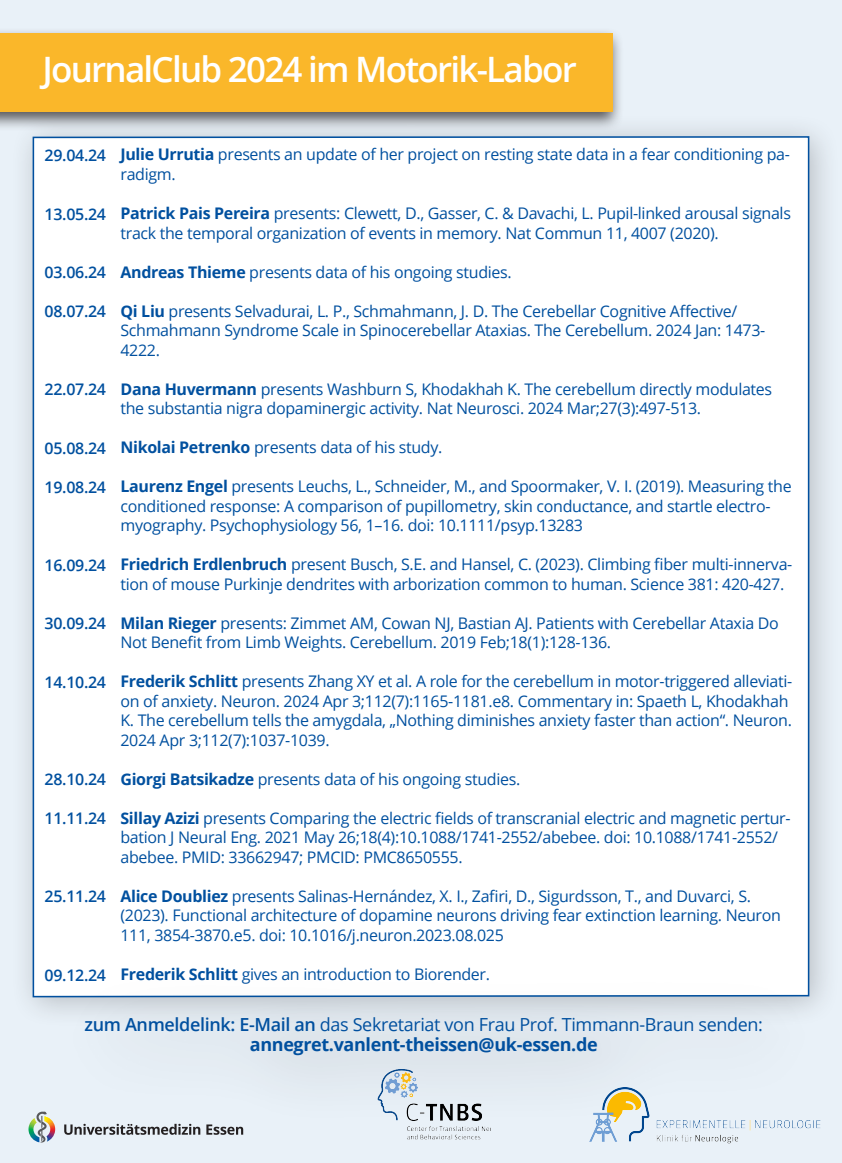
<style>
.page{position:relative;width:842px;height:1163px;background:#fff}
.page>*{position:absolute;margin:0;border:0;box-sizing:border-box;transform-origin:0 0}
.t1{font:600 35px "Open Sans";letter-spacing:-.05em;color:#fff}
.t2{font:600 26.05px "Open Sans";letter-spacing:-.05em;color:#01509f}
.t3{font:18px "Open Sans";letter-spacing:-.02em;color:#01509f}
.t4{font:700 18px "Open Sans";letter-spacing:-.02em;color:#01509f}
.t5{font:16px/19.5px "Open Sans";letter-spacing:-.02em;color:#01509f}
.t6{font:600 16px "Open Sans";letter-spacing:-.02em;color:#01509f}
.s1{font-weight:700}
.s2{font-weight:600}
</style>
<div class="page">
<div style="left:0;top:0;width:842px;height:1162px;background:#e9f1f8"></div>
<div style="left:9px;top:113px;width:832px;height:916px;background:#e4ecf2"></div>
<div style="left:32px;top:135px;width:778px;height:862px;background:#fff"></div>
<div style="left:0;top:27px;width:624px;height:105px;background:#231f20;opacity:.75"></div>
<div style="left:0;top:33px;width:612px;height:78px;background:#fab72a"></div>
<div style="left:52px;top:969px;width:775px;height:156px;background:#231f20;opacity:.5"></div>
<img style="left:589px;top:1087px;width:235px;height:57px">
<svg style="left:64px;top:1123px;width:136px;height:11px"></svg>
<svg style="left:206px;top:1124px;width:37px;height:10px"></svg>
<svg style="left:36px;top:1111px;width:19px;height:31px"></svg>
<img style="left:376px;top:1069px;width:114px;height:71px">
<p class="t1" style="left:42px;top:45px;width:536px">JournalClub 2024 im Motorik-Labor</p>
<p class="t5" style="left:120px;top:144px;width:671px"><span class="s1">Julie Urrutia</span> presents an update of her project on resting state data in a fear conditioning pa&shy;radigm.</p>
<p class="t5" style="left:120px;top:203px;width:672px"><span class="s1">Patrick Pais Pereira</span> presents: Clewett, D., Gasser, C. &amp; Davachi, L. Pupil-linked arousal signals track the temporal organization of events in memory. Nat Commun 11, 4007 (2020).</p>
<p class="t5" style="left:120px;top:261px;width:393px"><span class="s1">Andreas Thieme</span> presents data of his ongoing studies.</p>
<p class="t5" style="left:120px;top:300px;width:646px"><span class="s1">Qi Liu</span> presents Selvadurai, L. P., Schmahmann, J. D. The Cerebellar Cognitive Affective/<br>Schmahmann Syndrome Scale in Spinocerebellar Ataxias. The Cerebellum. 2024 Jan: 1473-<br>4222.</p>
<p class="t5" style="left:120px;top:378px;width:653px"><span class="s1">Dana Huvermann</span> presents Washburn S, Khodakhah K. The cerebellum directly modulates the substantia nigra dopaminergic activity. Nat Neurosci. 2024 Mar;27(3):497-513.</p>
<p class="t5" style="left:120px;top:437px;width:323px"><span class="s1">Nikolai Petrenko</span> presents data of his study.</p>
<p class="t5" style="left:120px;top:476px;width:673px"><span class="s1">Laurenz Engel</span> presents Leuchs, L., Schneider, M., and Spoormaker, V. I. (2019). Measuring the conditioned response: A comparison of pupillometry, skin conductance, and startle electro&shy;myography. Psychophysiology 56, 1–16. doi: 10.1111/psyp.13283</p>
<p class="t5" style="left:120px;top:554px;width:673px"><span class="s1">Friedrich Erdlenbruch</span> present Busch, S.E. and Hansel, C. (2023). Climbing fiber multi-innerva&shy;tion of mouse Purkinje dendrites with arborization common to human. Science 381: 420-427.</p>
<p class="t5" style="left:120px;top:612px;width:660px"><span class="s1">Milan Rieger</span> presents: Zimmet AM, Cowan NJ, Bastian AJ. Patients with Cerebellar Ataxia Do<br>Not Benefit from Limb Weights. Cerebellum. 2019 Feb;18(1):128-136.</p>
<p class="t5" style="left:120px;top:671px;width:673px"><span class="s1">Frederik Schlitt</span> presents Zhang XY et al. A role for the cerebellum in motor-triggered alleviati&shy;on of anxiety. Neuron. 2024 Apr 3;112(7):1165-1181.e8. Commentary in: Spaeth L, Khodakhah K. The cerebellum tells the amygdala, „Nothing diminishes anxiety faster than action“. Neuron.<br>2024 Apr 3;112(7):1037-1039.</p>
<p class="t5" style="left:120px;top:768px;width:401px"><span class="s1">Giorgi Batsikadze</span> presents data of his ongoing studies.</p>
<p class="t5" style="left:120px;top:807px;width:672px"><span class="s1">Sillay Azizi</span> presents Comparing the electric fields of transcranial electric and magnetic pertur&shy;bation J Neural Eng. 2021 May 26;18(4):10.1088/1741-2552/abebee. doi: 10.1088/1741-2552/ abebee. PMID: 33662947; PMCID: PMC8650555.</p>
<p class="t5" style="left:120px;top:885px;width:662px"><span class="s1">Alice Doubliez</span> presents Salinas-Hernández, X. I., Zafiri, D., Sigurdsson, T., and Duvarci, S. (2023). Functional architecture of dopamine neurons driving fear extinction learning. Neuron<br>111, 3854-3870.e5. doi: 10.1016/j.neuron.2023.08.025</p>
<p class="t5" style="left:120px;top:963px;width:371px"><span class="s1">Frederik Schlitt</span> gives an introduction to Biorender.</p>
<p class="t6" style="left:45px;top:144px;width:63px">29.04.24</p>
<p class="t6" style="left:45px;top:203px;width:63px">13.05.24</p>
<p class="t6" style="left:45px;top:261px;width:63px">03.06.24</p>
<p class="t6" style="left:45px;top:300px;width:63px">08.07.24</p>
<p class="t2" style="left:106px;top:288px;width:238px">Dies ist ein Blindtext,</p>
<p class="t2" style="left:90px;top:319px;width:270px">den man nach belieben</p>
<p class="t6" style="left:45px;top:378px;width:63px">22.07.24</p>
<p class="t6" style="left:45px;top:437px;width:63px">05.08.24</p>
<p class="t6" style="left:45px;top:476px;width:63px">19.08.24</p>
<p class="t6" style="left:45px;top:554px;width:63px">16.09.24</p>
<p class="t6" style="left:45px;top:612px;width:63px">30.09.24</p>
<p class="t6" style="left:45px;top:671px;width:63px">14.10.24</p>
<p class="t6" style="left:45px;top:768px;width:63px">28.10.24</p>
<p class="t6" style="left:45px;top:807px;width:63px">11.11.24</p>
<p class="t6" style="left:45px;top:885px;width:63px">25.11.24</p>
<p class="t6" style="left:45px;top:963px;width:63px">09.12.24</p>
<p class="t3" style="left:85px;top:1012px;width:680px"><span class="s2">zum Anmeldelink: E-Mail an</span> das Sekretariat von Frau Prof. Timmann-Braun senden:</p>
<p class="t4" style="left:250px;top:1031px;width:349px">annegret.vanlent-theissen@uk-essen.de</p>
</div>
